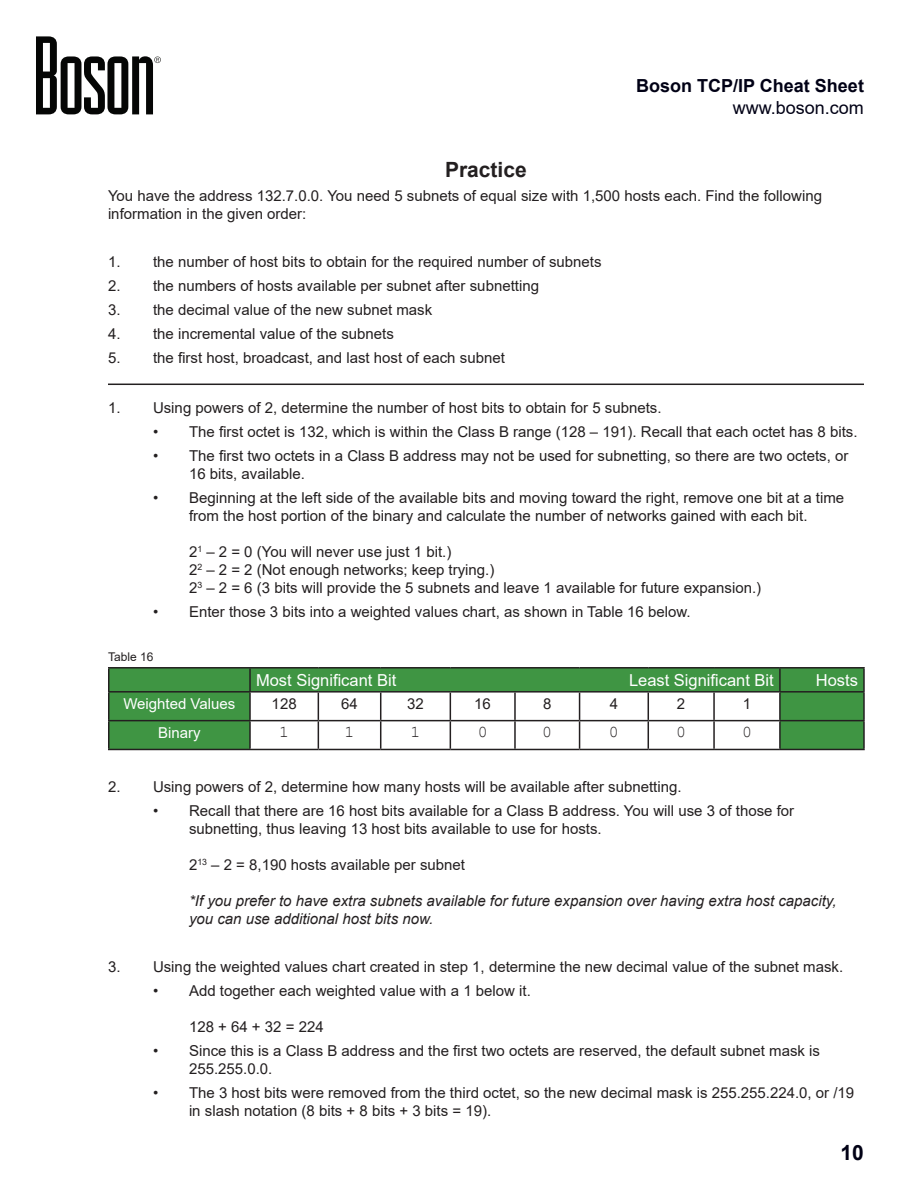
<style>
.page{position:relative;width:918px;height:1188px;background:#fff}
.page>*{position:absolute;margin:0;border:0;box-sizing:border-box;transform-origin:0 0}
.Heading_1{font:700 21px "Arial";color:#231f20}
.t1{font:700 21px "Arial";color:#000015}
.t2{font:700 18px "Arial";color:#000015}
.t3{font:18px "Arial";color:#000015}
.Table_column_heading{font:16.5px "Arial";color:#fff}
.Table_body{font:16.5px "Courier New";color:#231f20}
.Numbered_List{font:15px/18px "Arial";color:#231f20}
.Numbered_List-2{font:italic 15px/18px "Arial";color:#231f20}
.Table_body-2{font:15px "Arial";color:#fff}
.Table_body-3{font:15px "Arial";color:#231f20}
.Table{font:12px "Arial";color:#231f20}
</style>
<div class="page">
<svg style="left:36px;top:36px;width:125px;height:78px"></svg>
<hr style="left:108px;top:384px;width:756px;height:1px;background:#231f20">
<svg style="left:110px;top:669px;width:753px;height:80px;fill:#3f9543"></svg>
<hr style="left:250px;top:667px;width:68px;height:2px;background:#231f20">
<hr style="left:318px;top:667px;width:63px;height:2px;background:#231f20">
<hr style="left:381px;top:667px;width:69px;height:2px;background:#231f20">
<hr style="left:450px;top:667px;width:65px;height:2px;background:#231f20">
<hr style="left:515px;top:667px;width:65px;height:2px;background:#231f20">
<hr style="left:250px;top:691px;width:68px;height:2px;background:#231f20">
<hr style="left:318px;top:691px;width:63px;height:2px;background:#231f20">
<hr style="left:381px;top:691px;width:69px;height:2px;background:#231f20">
<hr style="left:450px;top:691px;width:65px;height:2px;background:#231f20">
<hr style="left:515px;top:691px;width:65px;height:2px;background:#231f20">
<hr style="left:108px;top:693px;width:2px;height:27px;background:#231f20">
<hr style="left:249px;top:693px;width:2px;height:27px;background:#231f20">
<hr style="left:514px;top:693px;width:2px;height:27px;background:#231f20">
<hr style="left:713px;top:693px;width:2px;height:27px;background:#231f20">
<hr style="left:779px;top:693px;width:2px;height:27px;background:#231f20">
<hr style="left:863px;top:693px;width:2px;height:27px;background:#231f20">
<hr style="left:108px;top:720px;width:142px;height:1px;background:#231f20">
<hr style="left:108px;top:721px;width:2px;height:28px;background:#231f20">
<hr style="left:250px;top:720px;width:68px;height:1px;background:#231f20">
<hr style="left:249px;top:721px;width:2px;height:28px;background:#231f20">
<hr style="left:318px;top:720px;width:63px;height:1px;background:#231f20">
<svg style="left:318px;top:693px;width:1px;height:56px"></svg>
<hr style="left:381px;top:720px;width:69px;height:1px;background:#231f20">
<svg style="left:380px;top:693px;width:1px;height:56px"></svg>
<hr style="left:450px;top:720px;width:65px;height:1px;background:#231f20">
<svg style="left:450px;top:693px;width:1px;height:56px"></svg>
<hr style="left:515px;top:720px;width:65px;height:1px;background:#231f20">
<hr style="left:514px;top:721px;width:2px;height:28px;background:#231f20">
<hr style="left:580px;top:720px;width:68px;height:1px;background:#231f20">
<svg style="left:579px;top:693px;width:1px;height:56px"></svg>
<hr style="left:648px;top:720px;width:66px;height:1px;background:#231f20">
<svg style="left:648px;top:693px;width:1px;height:56px"></svg>
<hr style="left:714px;top:720px;width:66px;height:1px;background:#231f20">
<hr style="left:713px;top:721px;width:2px;height:28px;background:#231f20">
<hr style="left:780px;top:720px;width:85px;height:1px;background:#231f20">
<hr style="left:779px;top:721px;width:2px;height:28px;background:#231f20">
<hr style="left:863px;top:721px;width:2px;height:28px;background:#231f20">
<hr style="left:108px;top:749px;width:142px;height:1px;background:#231f20">
<hr style="left:250px;top:749px;width:68px;height:1px;background:#231f20">
<hr style="left:318px;top:749px;width:63px;height:1px;background:#231f20">
<hr style="left:381px;top:749px;width:69px;height:1px;background:#231f20">
<hr style="left:450px;top:749px;width:65px;height:1px;background:#231f20">
<hr style="left:515px;top:749px;width:65px;height:1px;background:#231f20">
<hr style="left:580px;top:749px;width:68px;height:1px;background:#231f20">
<hr style="left:648px;top:749px;width:66px;height:1px;background:#231f20">
<hr style="left:714px;top:749px;width:66px;height:1px;background:#231f20">
<hr style="left:780px;top:749px;width:85px;height:1px;background:#231f20">
<hr style="left:580px;top:667px;width:68px;height:2px;background:#231f20">
<hr style="left:648px;top:667px;width:66px;height:2px;background:#231f20">
<hr style="left:714px;top:667px;width:66px;height:2px;background:#231f20">
<hr style="left:780px;top:667px;width:85px;height:2px;background:#231f20">
<hr style="left:779px;top:669px;width:2px;height:22px;background:#231f20">
<hr style="left:863px;top:669px;width:2px;height:22px;background:#231f20">
<hr style="left:580px;top:691px;width:68px;height:2px;background:#231f20">
<hr style="left:648px;top:691px;width:66px;height:2px;background:#231f20">
<hr style="left:714px;top:691px;width:66px;height:2px;background:#231f20">
<hr style="left:780px;top:691px;width:85px;height:2px;background:#231f20">
<hr style="left:108px;top:667px;width:142px;height:2px;background:#231f20">
<hr style="left:108px;top:669px;width:2px;height:22px;background:#231f20">
<hr style="left:249px;top:669px;width:2px;height:22px;background:#231f20">
<hr style="left:108px;top:691px;width:142px;height:2px;background:#231f20">
<p class="t2" style="left:636px;top:73px;width:229px">Boson TCP/IP Cheat Sheet</p>
<p class="t3" style="left:733px;top:95px;width:133px">www.boson.com</p>
<p class="Heading_1" style="left:445px;top:155px;width:83px">Practice</p>
<p class="Numbered_List" style="left:108px;top:187px;width:716px">You have the address 132.7.0.0. You need 5 subnets of equal size with 1,500 hosts each. Find the following information in the given order:</p>
<p class="Numbered_List" style="left:108px;top:253px;width:495px">1. the number of host bits to obtain for the required number of subnets</p>
<p class="Numbered_List" style="left:108px;top:277px;width:433px">2. the numbers of hosts available per subnet after subnetting</p>
<p class="Numbered_List" style="left:108px;top:301px;width:326px">3. the decimal value of the new subnet mask</p>
<p class="Numbered_List" style="left:108px;top:325px;width:287px">4. the incremental value of the subnets</p>
<p class="Numbered_List" style="left:108px;top:349px;width:398px">5. the first host, broadcast, and last host of each subnet</p>
<p class="Numbered_List" style="left:108px;top:398px;width:555px">1. Using powers of 2, determine the number of host bits to obtain for 5 subnets.</p>
<p class="Numbered_List" style="left:153px;top:422px;width:706px">• The first octet is 132, which is within the Class B range (128 – 191). Recall that each octet has 8 bits.</p>
<p class="Numbered_List" style="left:189px;top:446px;width:661px;text-indent:-36px">• The first two octets in a Class B address may not be used for subnetting, so there are two octets, or<br>16 bits, available.</p>
<p class="Numbered_List" style="left:153px;top:488px;width:693px;text-align:center">• Beginning at the left side of the available bits and moving toward the right, remove one bit at a time from the host portion of the binary and calculate the number of networks gained with each bit.</p>
<p class="Numbered_List" style="left:189px;top:542px;width:574px">2<sup>1</sup> – 2 = 0 (You will never use just 1 bit.)<br>2<sup>2</sup> – 2 = 2 (Not enough networks; keep trying.)<br>2<sup>3</sup> – 2 = 6 (3 bits will provide the 5 subnets and leave 1 available for future expansion.)</p>
<p class="Numbered_List" style="left:153px;top:602px;width:539px">• Enter those 3 bits into a weighted values chart, as shown in Table 16 below.</p>
<p class="Table" style="left:108px;top:649px;width:47px">Table 16</p>
<p class="Table_column_heading" style="left:256px;top:669px;width:142px">Most Significant Bit</p>
<p class="Table_column_heading" style="left:629px;top:669px;width:146px">Least Significant Bit</p>
<p class="Table_column_heading" style="left:816px;top:669px;width:44px">Hosts</p>
<p class="Table_body-2" style="left:123px;top:693px;width:114px">Weighted Values</p>
<p class="Table_body-3" style="left:272px;top:693px;width:27px">128</p>
<p class="Table_body-3" style="left:341px;top:693px;width:18px">64</p>
<p class="Table_body-3" style="left:407px;top:693px;width:18px">32</p>
<p class="Table_body-3" style="left:474px;top:693px;width:18px">16</p>
<p class="Table_body-3" style="left:543px;top:693px;width:10px">8</p>
<p class="Table_body-3" style="left:610px;top:693px;width:10px">4</p>
<p class="Table_body-3" style="left:677px;top:693px;width:10px">2</p>
<p class="Table_body-3" style="left:743px;top:693px;width:10px">1</p>
<p class="Table_body-2" style="left:158px;top:722px;width:44px">Binary</p>
<p class="Table_body" style="left:279px;top:721px;width:11px">1</p>
<p class="Table_body" style="left:345px;top:721px;width:11px">1</p>
<p class="Table_body" style="left:411px;top:721px;width:11px">1</p>
<p class="Table_body" style="left:478px;top:721px;width:11px">0</p>
<p class="Table_body" style="left:542px;top:721px;width:11px">0</p>
<p class="Table_body" style="left:609px;top:721px;width:11px">0</p>
<p class="Table_body" style="left:676px;top:721px;width:11px">0</p>
<p class="Table_body" style="left:742px;top:721px;width:11px">0</p>
<p class="Numbered_List" style="left:108px;top:778px;width:575px">2. Using powers of 2, determine how many hosts will be available after subnetting.</p>
<p class="Numbered_List" style="left:189px;top:802px;width:607px;text-indent:-36px">• Recall that there are 16 host bits available for a Class B address. You will use 3 of those for subnetting, thus leaving 13 host bits available to use for hosts.</p>
<p class="Numbered_List" style="left:189px;top:856px;width:278px">2<sup>13</sup> – 2 = 8,190 hosts available per subnet</p>
<p class="Numbered_List-2" style="left:189px;top:892px;width:649px">*If you prefer to have extra subnets available for future expansion over having extra host capacity, you can use additional host bits now.</p>
<p class="Numbered_List" style="left:108px;top:958px;width:737px">3. Using the weighted values chart created in step 1, determine the new decimal value of the subnet mask.</p>
<p class="Numbered_List" style="left:153px;top:982px;width:379px">• Add together each weighted value with a 1 below it.</p>
<p class="Numbered_List" style="left:189px;top:1018px;width:136px">128 + 64 + 32 = 224</p>
<p class="Numbered_List" style="left:189px;top:1042px;width:633px;text-indent:-36px">• Since this is a Class B address and the first two octets are reserved, the default subnet mask is<br>255.255.0.0.</p>
<p class="Numbered_List" style="left:189px;top:1084px;width:667px;text-indent:-36px">• The 3 host bits were removed from the third octet, so the new decimal mask is 255.255.224.0, or /19 in slash notation (8 bits + 8 bits + 3 bits = 19).</p>
<h1 class="t1" style="left:841px;top:1137px;width:25px">10</h1>
</div>
